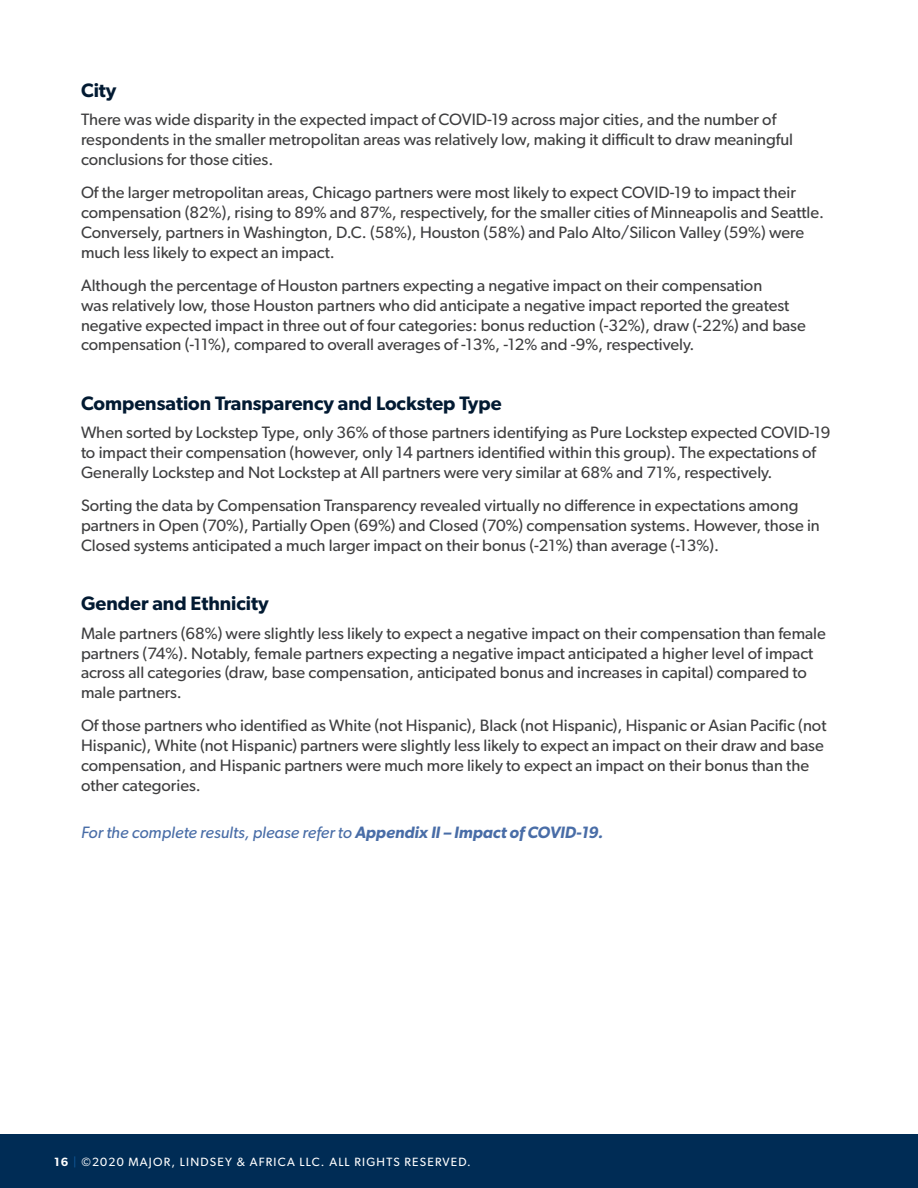
<style>
.page{position:relative;width:918px;height:1188px;background:#fff}
.page>*{position:absolute;margin:0;border:0;box-sizing:border-box;transform-origin:0 0}
.t1{font:600 19.5px "Gibson";color:#021a32}
.BODY_LB{font:16.5px/19.8px "Gibson";color:#3e3e3f}
.t2{font:italic 16.5px "Gibson";color:#496da7}
.t3{font:12px "Gibson";letter-spacing:.1em;color:#fff}
.s1{font-weight:600}
.s2{color:#105898}
</style>
<div class="page">
<div style="left:0;top:1134px;width:918px;height:54px;background:#002c55"></div>
<h3 class="t1" style="left:81px;top:78px;width:37px">City</h3>
<p class="BODY_LB" style="left:81px;top:109px;width:714px">There was wide disparity in the expected impact of COVID-19 across major cities, and the number of respondents in the smaller metropolitan areas was relatively low, making it difficult to draw meaningful conclusions for those cities.</p>
<p class="BODY_LB" style="left:81px;top:182px;width:745px">Of the larger metropolitan areas, Chicago partners were most likely to expect COVID-19 to impact their compensation (82%), rising to 89% and 87%, respectively, for the smaller cities of Minneapolis and Seattle.<br>Conversely, partners in Washington, D.C. (58%), Houston (58%) and Palo Alto/Silicon Valley (59%) were much less likely to expect an impact.</p>
<p class="BODY_LB" style="left:81px;top:275px;width:726px">Although the percentage of Houston partners expecting a negative impact on their compensation<br>was relatively low, those Houston partners who did anticipate a negative impact reported the greatest negative expected impact in three out of four categories: bonus reduction (-32%), draw (-22%) and base compensation (-11%), compared to overall averages of -13%, -12% and -9%, respectively.</p>
<h3 class="t1" style="left:81px;top:391px;width:422px">Compensation Transparency and Lockstep Type</h3>
<p class="BODY_LB" style="left:81px;top:422px;width:751px">When sorted by Lockstep Type, only 36% of those partners identifying as Pure Lockstep expected COVID-19 to impact their compensation (however, only 14 partners identified within this group). The expectations of<br>Generally Lockstep and Not Lockstep at All partners were very similar at 68% and 71%, respectively.</p>
<p class="BODY_LB" style="left:81px;top:495px;width:740px">Sorting the data by Compensation Transparency revealed virtually no difference in expectations among partners in Open (70%), Partially Open (69%) and Closed (70%) compensation systems. However, those in<br>Closed systems anticipated a much larger impact on their bonus (-21%) than average (-13%).</p>
<h3 class="t1" style="left:81px;top:592px;width:189px">Gender and Ethnicity</h3>
<p class="BODY_LB" style="left:81px;top:623px;width:746px">Male partners (68%) were slightly less likely to expect a negative impact on their compensation than female partners (74%). Notably, female partners expecting a negative impact anticipated a higher level of impact across all categories (draw, base compensation, anticipated bonus and increases in capital) compared to male partners.</p>
<p class="BODY_LB" style="left:81px;top:716px;width:747px">Of those partners who identified as White (not Hispanic), Black (not Hispanic), Hispanic or Asian Pacific (not Hispanic), White (not Hispanic) partners were slightly less likely to expect an impact on their draw and base compensation, and Hispanic partners were much more likely to expect an impact on their bonus than the other categories.</p>
<h1 class="t2" style="left:81px;top:822px;width:524px">For the complete results, please refer to <span class="s1">Appendix II – Impact of COVID-19.</span></h1>
<p class="t3" style="left:54px;top:1154px;width:418px"><span class="s1">16</span> <span class="s2">|</span> ©2020 MAJOR, LINDSEY &amp; AFRICA LLC. ALL RIGHTS RESERVED.</p>
</div>
